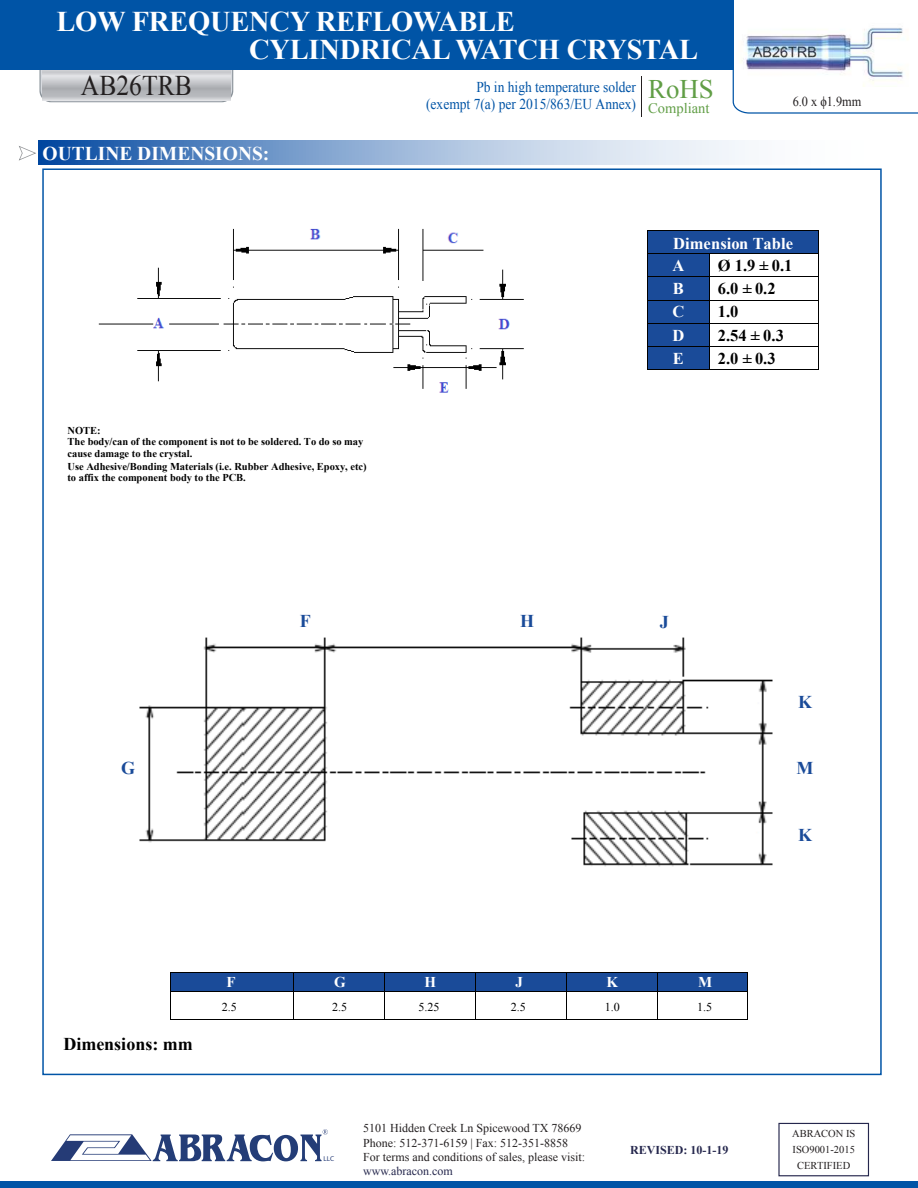
<style>
.page{position:relative;width:918px;height:1188px;background:#fff}
.page>*{position:absolute;margin:0;border:0;box-sizing:border-box;transform-origin:0 0}
.t1{font:700 28.5px/28.3px "Times New Roman";letter-spacing:-.01em;color:#fff}
.t2{font:28.5px "Times New Roman";color:#231f20;scale:.9 1}
.t3{font:26.85px "Times New Roman";color:#619e46}
.t4{font:700 19.5px "Times New Roman";color:#fff}
.t5{font:700 18px "Times New Roman";color:#000}
.t6{font:700 18px "Times New Roman";color:#1a4b99}
.t7{font:700 16.5px "Times New Roman";color:#000}
.t8{font:700 16.5px/21.3px "Times New Roman";color:#fff}
.t9{font:15px/16.2px "Times New Roman";color:#0054a6;text-align:right;scale:.9 1}
.t10{font:700 15px "Times New Roman";color:#fff}
.t11{font:14.55px "Times New Roman";color:#619e46}
.t12{font:13.65px "Times New Roman";color:#231f20;scale:.9 1}
.t13{font:12px/14.4px "Times New Roman";color:#231f20}
.t14{font:12px "Times New Roman";color:#000}
.t15{font:12px "Times New Roman";color:#25274d}
.t16{font:700 12px "Times New Roman";color:#25274d}
.t17{font:700 10.5px/12px "Times New Roman";letter-spacing:-.005em;color:#000}
.t18{font:10.5px/16px "Times New Roman";color:#231f20;text-align:center}
.t19{font:700 7.05px "Trajan Pro";color:#253b76}
</style>
<div class="page">
<svg style="left:39px;top:70px;width:194px;height:32px"></svg>
<svg style="left:43px;top:70px;width:187px;height:30px;background:#c3c5c8"></svg>
<svg style="left:733px;top:0;width:185px;height:114px"></svg>
<svg style="left:19px;top:146px;width:17px;height:15px"></svg>
<hr style="left:641px;top:76px;width:1px;height:40px;background:#231f20">
<div style="left:0;top:0;width:733px;height:70px;background:#0054a6"></div>
<svg style="left:39px;top:141px;width:706px;height:24px;background:#90aed5"></svg>
<img style="left:736px;top:18px;width:175px;height:69px">
<div style="left:0;top:1181px;width:918px;height:7px;background:#0054a6"></div>
<div style="left:170px;top:973px;width:8px;height:18px;background:#1a4b99"></div>
<div style="left:286px;top:973px;width:7px;height:18px;background:#1a4b99"></div>
<hr style="left:170px;top:991px;width:123px;height:1px;background:#1a4b99">
<div style="left:178px;top:973px;width:108px;height:18px;background:#1a4b99"></div>
<div style="left:294px;top:973px;width:8px;height:18px;background:#1a4b99"></div>
<div style="left:377px;top:973px;width:7px;height:18px;background:#1a4b99"></div>
<hr style="left:294px;top:991px;width:90px;height:1px;background:#1a4b99">
<div style="left:302px;top:973px;width:75px;height:18px;background:#1a4b99"></div>
<div style="left:385px;top:973px;width:8px;height:18px;background:#1a4b99"></div>
<div style="left:467px;top:973px;width:8px;height:18px;background:#1a4b99"></div>
<hr style="left:385px;top:991px;width:90px;height:1px;background:#1a4b99">
<div style="left:393px;top:973px;width:74px;height:18px;background:#1a4b99"></div>
<div style="left:476px;top:973px;width:8px;height:18px;background:#1a4b99"></div>
<div style="left:558px;top:973px;width:8px;height:18px;background:#1a4b99"></div>
<hr style="left:476px;top:991px;width:90px;height:1px;background:#1a4b99">
<div style="left:484px;top:973px;width:74px;height:18px;background:#1a4b99"></div>
<div style="left:567px;top:973px;width:7px;height:18px;background:#1a4b99"></div>
<div style="left:649px;top:973px;width:8px;height:18px;background:#1a4b99"></div>
<hr style="left:567px;top:991px;width:90px;height:1px;background:#1a4b99">
<div style="left:574px;top:973px;width:75px;height:18px;background:#1a4b99"></div>
<div style="left:658px;top:973px;width:7px;height:18px;background:#1a4b99"></div>
<div style="left:740px;top:973px;width:8px;height:18px;background:#1a4b99"></div>
<hr style="left:658px;top:991px;width:90px;height:1px;background:#1a4b99">
<div style="left:665px;top:973px;width:75px;height:18px;background:#1a4b99"></div>
<hr style="left:170px;top:972px;width:124px;height:1px;background:#000">
<hr style="left:294px;top:972px;width:90px;height:1px;background:#000">
<hr style="left:385px;top:972px;width:90px;height:1px;background:#000">
<hr style="left:476px;top:972px;width:90px;height:1px;background:#000">
<hr style="left:567px;top:972px;width:90px;height:1px;background:#000">
<hr style="left:658px;top:972px;width:90px;height:1px;background:#000">
<hr style="left:170px;top:992px;width:124px;height:1px;background:#000">
<hr style="left:294px;top:992px;width:90px;height:1px;background:#000">
<hr style="left:385px;top:992px;width:90px;height:1px;background:#000">
<hr style="left:476px;top:992px;width:90px;height:1px;background:#000">
<hr style="left:567px;top:992px;width:90px;height:1px;background:#000">
<hr style="left:658px;top:992px;width:90px;height:1px;background:#000">
<svg style="left:170px;top:973px;width:1px;height:46px"></svg>
<hr style="left:170px;top:1019px;width:124px;height:1px;background:#000">
<hr style="left:294px;top:1019px;width:90px;height:1px;background:#000">
<svg style="left:384px;top:972px;width:1px;height:48px"></svg>
<hr style="left:385px;top:1019px;width:90px;height:1px;background:#000">
<svg style="left:475px;top:972px;width:1px;height:48px"></svg>
<hr style="left:476px;top:1019px;width:90px;height:1px;background:#000">
<svg style="left:566px;top:972px;width:1px;height:48px"></svg>
<hr style="left:567px;top:1019px;width:90px;height:1px;background:#000">
<svg style="left:657px;top:972px;width:1px;height:48px"></svg>
<hr style="left:658px;top:1019px;width:90px;height:1px;background:#000">
<svg style="left:51px;top:1129px;width:277px;height:32px"></svg>
<div style="left:778px;top:1123px;width:91px;height:53px;border:1px solid #25274d"></div>
<img style="left:98px;top:228px;width:426px;height:165px">
<img style="left:139px;top:637px;width:634px;height:230px">
<div style="left:648px;top:231px;width:171px;height:22px;background:#1a4b99"></div>
<hr style="left:648px;top:230px;width:170px;height:1px;background:#000">
<div style="left:648px;top:254px;width:61px;height:22px;background:#1a4b99"></div>
<hr style="left:648px;top:253px;width:61px;height:1px;background:#000">
<hr style="left:710px;top:253px;width:108px;height:1px;background:#000">
<div style="left:648px;top:277px;width:61px;height:23px;background:#1a4b99"></div>
<hr style="left:648px;top:276px;width:61px;height:1px;background:#000">
<hr style="left:710px;top:276px;width:108px;height:1px;background:#000">
<div style="left:648px;top:300px;width:61px;height:23px;background:#1a4b99"></div>
<hr style="left:648px;top:300px;width:61px;height:1px;background:#000">
<hr style="left:710px;top:300px;width:108px;height:1px;background:#000">
<div style="left:648px;top:324px;width:61px;height:22px;background:#1a4b99"></div>
<hr style="left:648px;top:323px;width:61px;height:1px;background:#000">
<hr style="left:710px;top:323px;width:108px;height:1px;background:#000">
<div style="left:648px;top:347px;width:61px;height:22px;background:#1a4b99"></div>
<hr style="left:648px;top:346px;width:61px;height:1px;background:#000">
<hr style="left:710px;top:346px;width:108px;height:1px;background:#000">
<svg style="left:647px;top:230px;width:1px;height:140px"></svg>
<hr style="left:648px;top:369px;width:61px;height:1px;background:#000">
<svg style="left:709px;top:253px;width:1px;height:117px"></svg>
<hr style="left:710px;top:369px;width:108px;height:1px;background:#000">
<svg style="left:818px;top:230px;width:1px;height:140px"></svg>
<h1 class="t1" style="left:249px;top:10px;width:451px;text-indent:-193px">LOW FREQUENCY REFLOWABLE<br>CYLINDRICAL WATCH CRYSTAL</h1>
<h1 class="t2" style="left:81px;top:76px;width:125px">AB26TRB</h1>
<h2 class="t3" style="left:648px;top:71px;width:67px">RoHS</h2>
<h3 class="t9" style="left:426px;top:79px;width:235px">Pb in high temperature solder<br>(exempt 7(a) per 2015/863/EU Annex)</h3>
<h3 class="t11" style="left:648px;top:99px;width:63px">Compliant</h3>
<h3 class="t4" style="left:43px;top:147px;width:228px">OUTLINE DIMENSIONS:</h3>
<h3 class="t12" style="left:793px;top:92px;width:78px">6.0 x ϕ1.9mm</h3>
<h3 class="t8" style="left:673px;top:235px;width:122px">Dimension Table<br>A</h3>
<h3 class="t7" style="left:718px;top:259px;width:76px">ÿ 1.9 ± 0.1</h3>
<p class="t17" style="left:68px;top:425px;width:301px">NOTE:<br>The body/can of the component is not to be soldered. To do so may cause damage to the crystal.<br>Use Adhesive/Bonding Materials (i.e. Rubber Adhesive, Epoxy, etc) to affix the component body to the PCB.</p>
<h3 class="t8" style="left:673px;top:279px;width:13px">B</h3>
<h3 class="t7" style="left:718px;top:283px;width:59px">6.0 ± 0.2</h3>
<h3 class="t8" style="left:673px;top:303px;width:13px">C</h3>
<h3 class="t7" style="left:718px;top:306px;width:22px">1.0</h3>
<h3 class="t8" style="left:673px;top:326px;width:13px">D</h3>
<h3 class="t7" style="left:718px;top:329px;width:67px">2.54 ± 0.3</h3>
<h3 class="t8" style="left:673px;top:349px;width:13px">E</h3>
<h3 class="t7" style="left:718px;top:352px;width:59px">2.0 ± 0.3</h3>
<h3 class="t6" style="left:121px;top:762px;width:16px">G</h3>
<h3 class="t6" style="left:300px;top:614px;width:12px">F</h3>
<h3 class="t6" style="left:520px;top:614px;width:16px">H</h3>
<h3 class="t6" style="left:660px;top:616px;width:10px">J</h3>
<h3 class="t5" style="left:63px;top:1037px;width:131px">Dimensions: mm</h3>
<h3 class="t10" style="left:226px;top:977px;width:11px">F</h3>
<h3 class="t10" style="left:334px;top:977px;width:13px">G</h3>
<h3 class="t10" style="left:425px;top:977px;width:13px">H</h3>
<h3 class="t10" style="left:515px;top:977px;width:9px">J</h3>
<h3 class="t10" style="left:607px;top:977px;width:13px">K</h3>
<h3 class="t10" style="left:698px;top:977px;width:16px">M</h3>
<p class="t14" style="left:222px;top:1002px;width:17px">2.5</p>
<p class="t14" style="left:332px;top:1002px;width:17px">2.5</p>
<p class="t14" style="left:419px;top:999px;width:22px">5.25</p>
<p class="t14" style="left:511px;top:1002px;width:17px">2.5</p>
<p class="t14" style="left:605px;top:999px;width:17px">1.0</p>
<p class="t14" style="left:697px;top:999px;width:17px">1.5</p>
<p class="t19" style="left:324px;top:1155px;width:12px">LLC</p>
<p class="t13" style="left:363px;top:1121px;width:223px">5101 Hidden Creek Ln Spicewood TX 78669<br>Phone: 512-371-6159 | Fax: 512-351-8858<br>For terms and conditions of sales, please visit:</p>
<p class="t15" style="left:363px;top:1163px;width:91px">www.abracon.com</p>
<p class="t16" style="left:630px;top:1145px;width:100px">REVISED: 10-1-19</p>
<h3 class="t6" style="left:798px;top:695px;width:16px">K</h3>
<h3 class="t6" style="left:797px;top:762px;width:18px">M</h3>
<h3 class="t6" style="left:798px;top:829px;width:16px">K</h3>
<p class="t18" style="left:792px;top:1125px;width:65px">ABRACON IS<br>ISO9001-2015<br>CERTIFIED</p>
</div>
